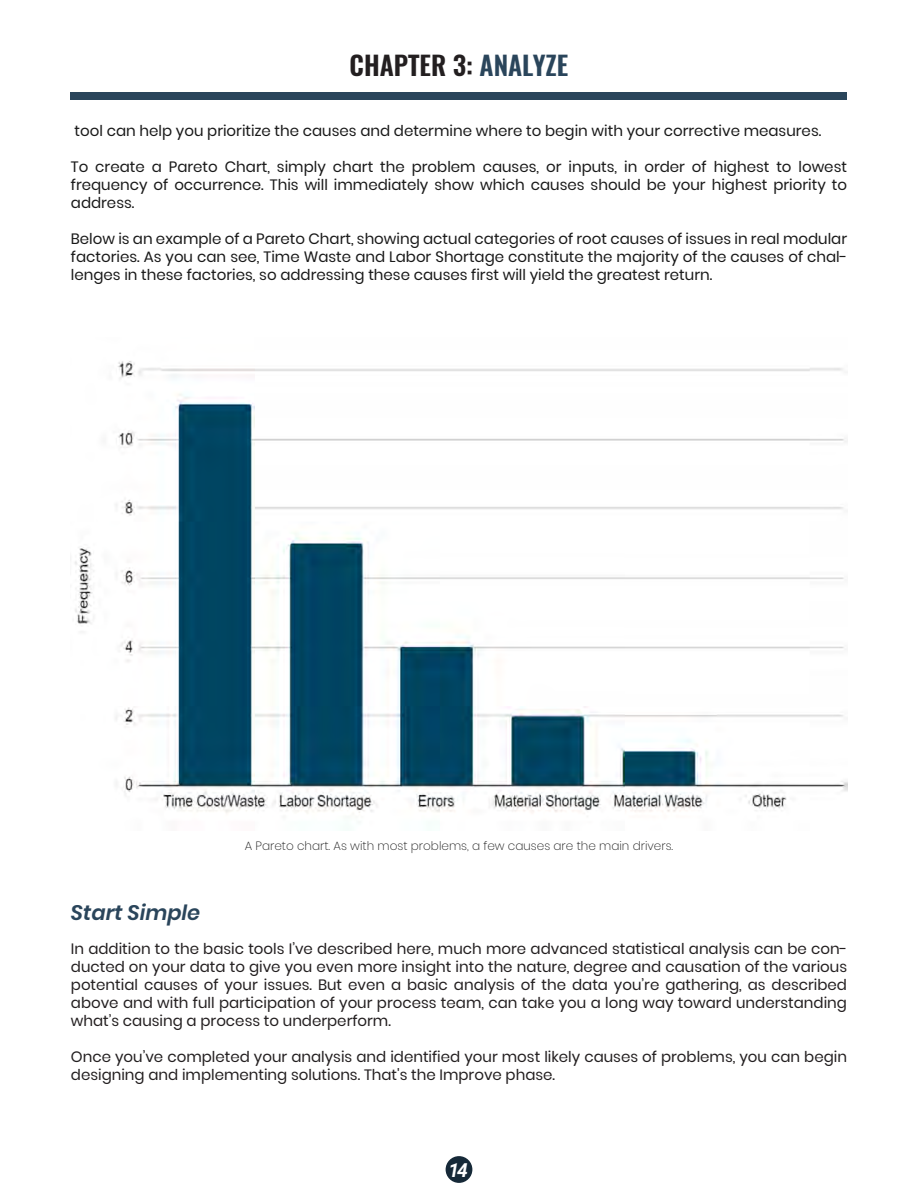
<style>
.page{position:relative;width:918px;height:1188px;background:#fff}
.page>*{position:absolute;margin:0;border:0;box-sizing:border-box;transform-origin:0 0}
.t1{font:600 26.25px "Oswald";color:#231f20}
.t2{font:italic 600 21px "Poppins";color:#2a455b}
.t3{font:italic 700 19.2px "Roboto";color:#fff}
.t4{font:15px/18px "Poppins";color:#231f20;text-align:justify}
.t5{font:15px/18px "Poppins";color:#191919;text-align:justify}
.t6{font:200 12px "Poppins";color:#191919}
.s1{color:#2a455b}
</style>
<div class="page">
<img style="left:75px;top:361px;width:772px;height:452px">
<div style="left:446px;top:1156px;width:26px;height:27px;background:#162938;border-radius:50%"></div>
<div style="left:71px;top:93px;width:776px;height:7px;background:#2a455b"></div>
<h1 class="t1" style="left:350px;top:47px;width:220px">CHAPTER 3: <span class="s1">ANALYZE</span></h1>
<p class="t5" style="left:75px;top:122px;width:748px">tool can help you prioritize the causes and determine where to begin with your corrective measures.</p>
<p class="t5" style="left:71px;top:158px;width:778px">To create a Pareto Chart, simply chart the problem causes, or inputs, in order of highest to lowest frequency of occurrence. This will immediately show which causes should be your highest priority to address.</p>
<p class="t5" style="left:71px;top:230px;width:778px">Below is an example of a Pareto Chart, showing actual categories of root causes of issues in real modular factories. As you can see, Time Waste and Labor Shortage constitute the majority of the causes of chal&shy;lenges in these factories, so addressing these causes first will yield the greatest return.</p>
<h2 class="t2" style="left:71px;top:900px;width:131px">Start Simple</h2>
<p class="t6" style="left:245px;top:838px;width:430px">A Pareto chart. As with most problems, a few causes are the main drivers.</p>
<p class="t4" style="left:71px;top:939px;width:778px">In addition to the basic tools I’ve described here, much more advanced statistical analysis can be con&shy;ducted on your data to give you even more insight into the nature, degree and causation of the various potential causes of your issues. But even a basic analysis of the data you’re gathering, as described above and with full participation of your process team, can take you a long way toward understanding what’s causing a process to underperform.</p>
<p class="t4" style="left:71px;top:1047px;width:778px">Once you’ve completed your analysis and identified your most likely causes of problems, you can begin designing and implementing solutions. That's the Improve phase.</p>
<p class="t3" style="left:448px;top:1156px;width:21px">14</p>
</div>
